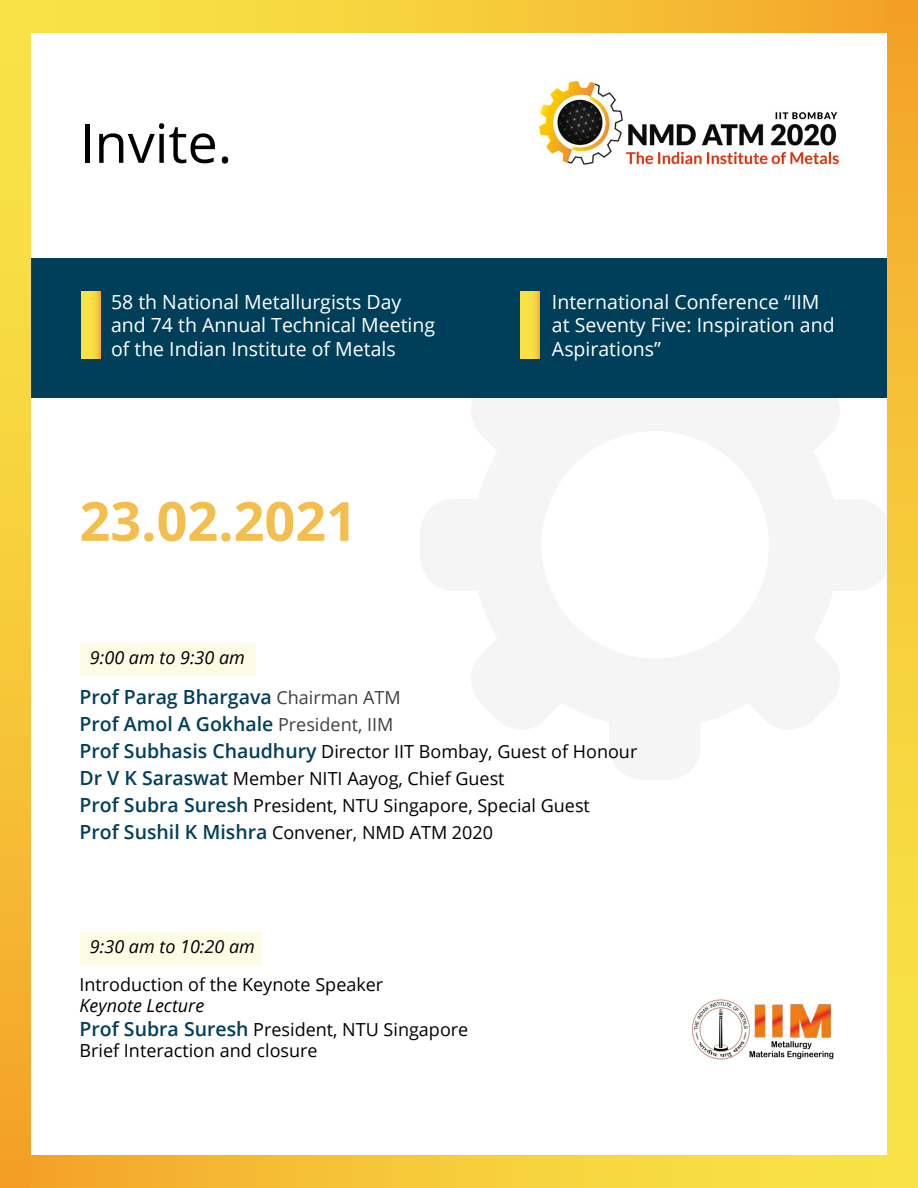
<style>
.page{position:relative;width:918px;height:1188px;background:#fff}
.page>*{position:absolute;margin:0;border:0;box-sizing:border-box;transform-origin:0 0}
.t1{font:700 54px "Open Sans";color:#f3be4e}
.t2{font:54px "Open Sans";color:#000}
.t3{font:19.5px/23.4px "Open Sans";color:#fff}
.t4{font:600 19.5px/27px "Open Sans";color:#003f5a}
.t5{font:18px/27px "Open Sans";color:#000}
.t6{font:italic 18px "Open Sans";color:#000}
.s1{font-weight:400;font-size:18px;color:#404040}
.s2{font-weight:600;font-size:19.5px;color:#003f5a}
.s3{font-style:italic}
</style>
<div class="page">
<div style="left:1px;top:259px;width:916px;height:139px;background:#003f5a"></div>
<img style="left:692px;top:999px;width:142px;height:61px">
<svg style="left:81px;top:291px;width:19px;height:67px"></svg>
<div style="left:520px;top:291px;width:20px;height:67px;background:linear-gradient(to right,#f9ee4b,#f6c93a)"></div>
<img style="left:538px;top:80px;width:301px;height:85px">
<div style="left:80px;top:643px;width:176px;height:33px;background:#fefbe5"></div>
<div style="left:80px;top:932px;width:182px;height:33px;background:#fefbe5"></div>
<div style="left:1px;top:1px;width:916px;height:31px;background:linear-gradient(to right,#f9ec4b,#f4a72b)"></div>
<div style="left:1px;top:1156px;width:916px;height:31px;background:linear-gradient(to right,#f4a62a,#f9ec4b)"></div>
<div style="left:0;top:1px;width:31px;height:1186px;background:linear-gradient(to bottom,#f9ec4b,#f4a52a)"></div>
<div style="left:887px;top:1px;width:31px;height:1186px;background:linear-gradient(to bottom,#f4a62a,#f9ec4b)"></div>
<h1 class="t2" style="left:80px;top:106px;width:154px">Invite.</h1>
<p class="t3" style="left:111px;top:290px;width:326px">58 th National Metallurgists Day and 74 th Annual Technical Meeting of the Indian Institute of Metals</p>
<p class="t3" style="left:552px;top:290px;width:284px">International Conference “IIM at Seventy Five: Inspiration and<br>Aspirations”</p>
<h1 class="t1" style="left:80px;top:483px;width:279px">23.02.2021</h1>
<p class="t6" style="left:90px;top:645px;width:156px">9:00 am to 9:30 am</p>
<p class="t4" style="left:80px;top:683px;width:323px">Prof Parag Bhargava <span class="s1">Chairman ATM<br></span>Prof Amol A Gokhale <span class="s1">President, IIM</span></p>
<p class="t5" style="left:80px;top:737px;width:559px"><span class="s2">Prof Subhasis Chaudhury</span> Director IIT Bombay, Guest of Honour <span class="s2">Dr V K Saraswat</span> Member NITI Aayog, Chief Guest<br><span class="s2">Prof Subra Suresh</span> President, NTU Singapore, Special Guest<br><span class="s2">Prof Sushil K Mishra</span> Convener, NMD ATM 2020</p>
<p class="t6" style="left:90px;top:934px;width:166px">9:30 am to 10:20 am</p>
<p class="t5" style="left:79px;top:970px;width:305px">Introduction of the Keynote Speaker</p>
<p class="t5" style="left:79px;top:994px;width:390px;line-height:23.4px"><span class="s3">Keynote Lecture<br></span><span class="s2">Prof Subra Suresh</span> President, NTU Singapore</p>
<p class="t5" style="left:79px;top:1037px;width:240px">Brief Interaction and closure</p>
</div>
